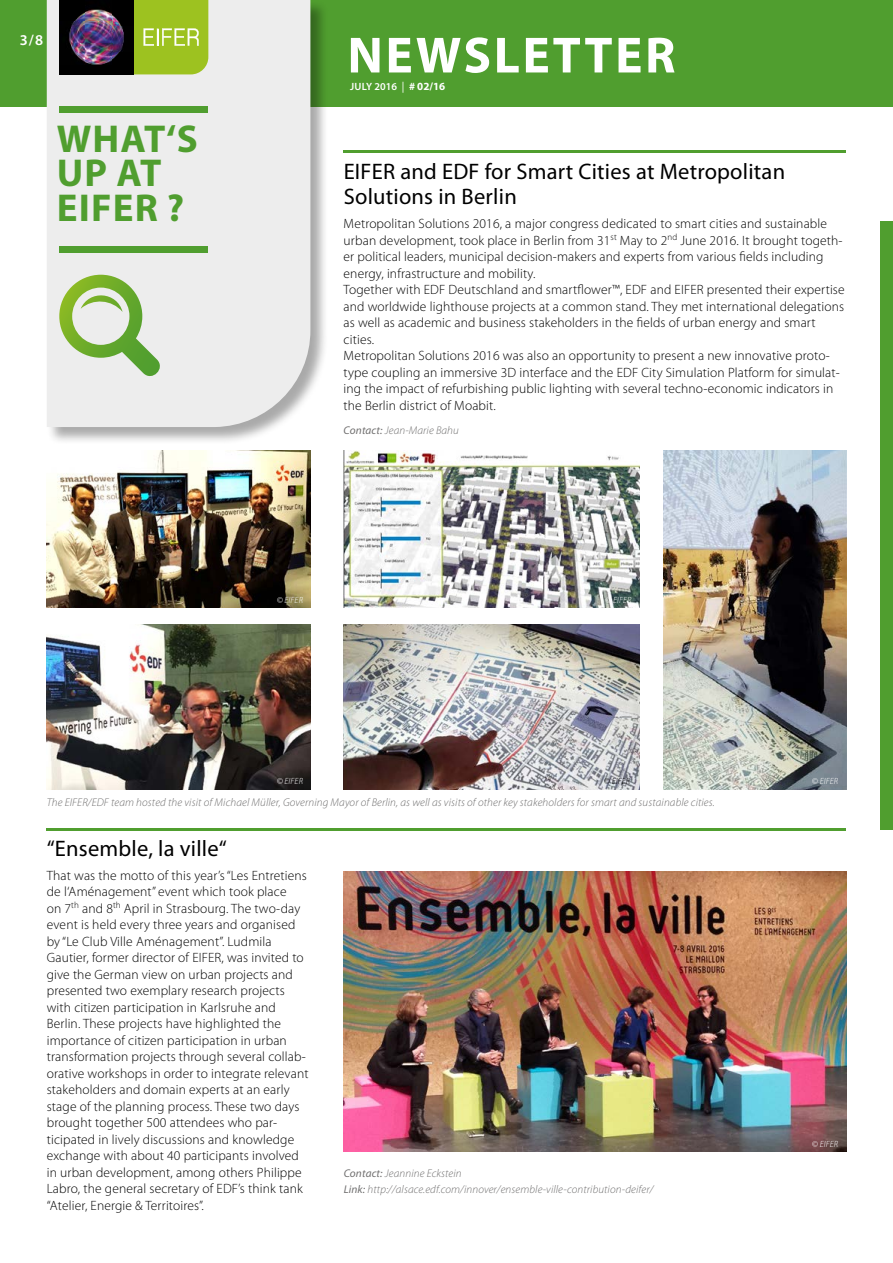
<style>
.page{position:relative;width:893px;height:1263px;background:#fff}
.page>*{position:absolute;margin:0;border:0;box-sizing:border-box;transform-origin:0 0}
.t1{font:700 51.3px "Myriad Pro";letter-spacing:.05em;color:#fff}
.t2{font:700 39px/34.5px "Myriad Pro";letter-spacing:.03em;color:#509e2f}
.t3{font:22.5px/24.8px "Myriad Pro";letter-spacing:.01em;color:#000}
.t4{font:600 15px "Myriad Pro";color:#fff}
.t5{font:300 13.5px/16.5px "Myriad Pro";letter-spacing:.01em;color:#000}
.t6{font:italic 300 11.25px/16.2px "Myriad Pro";letter-spacing:.01em;color:#706f6f}
.t7{font:600 10.5px "Myriad Pro";color:#fff}
.t8{font:italic 300 9px "Myriad Pro";letter-spacing:.01em;color:#fff}
.t9{font:italic 300 9px "Myriad Pro";letter-spacing:.01em;color:#000}
.s1{font-weight:400;font-size:10.95px}
.s2{font-weight:700;font-size:10.95px}
.s3{font-weight:400}
</style>
<div class="page">
<div style="left:0;top:0;width:893px;height:106px;background:#509e2f"></div>
<div style="left:46px;top:0;width:282px;height:445px;background:#000;opacity:.34"></div>
<div style="left:47px;top:0;width:263px;height:427px;background:#ededed"></div>
<div style="left:60px;top:106px;width:148px;height:7px;background:#509e2f"></div>
<div style="left:60px;top:246px;width:148px;height:7px;background:#509e2f"></div>
<svg style="left:59px;top:275px;width:107px;height:107px"></svg>
<div style="left:880px;top:221px;width:13px;height:609px;background:#509e2f"></div>
<hr style="left:344px;top:151px;width:502px;height:2px;background:#509e2f">
<hr style="left:47px;top:829px;width:799px;height:2px;background:#509e2f">
<img style="left:47px;top:451px;width:263px;height:157px">
<img style="left:47px;top:624px;width:263px;height:165px">
<img style="left:344px;top:451px;width:296px;height:157px">
<img style="left:663px;top:451px;width:183px;height:338px">
<img style="left:344px;top:624px;width:296px;height:165px">
<img style="left:344px;top:872px;width:502px;height:280px">
<svg style="left:134px;top:0;width:74px;height:74px"></svg>
<img style="left:60px;top:0;width:74px;height:74px">
<p class="t4" style="left:20px;top:31px;width:25px">3/ 8</p>
<h1 class="t1" style="left:347px;top:22px;width:329px">NEWSLETTER</h1>
<p class="t7" style="left:350px;top:79px;width:97px">JULY 2016 <span class="s1">|</span> <span class="s2"># 02/16</span></p>
<h2 class="t2" style="left:57px;top:120px;width:143px">WHAT‘S<br>UP AT<br>EIFER ?</h2>
<h3 class="t3" style="left:344px;top:159px;width:443px">EIFER and EDF for Smart Cities at Metropolitan<br>Solutions in Berlin</h3>
<p class="t5" style="left:344px;top:215px;width:503px">Metropolitan Solutions 2016, a major congress dedicated to smart cities and sustainable urban development, took place in Berlin from 31<sup>st</sup> May to 2<sup>nd</sup> June 2016. It brought togeth&shy;er political leaders, municipal decision-makers and experts from various fields including energy, infrastructure and mobility.<br>Together with EDF Deutschland and smartflower™, EDF and EIFER presented their expertise and worldwide lighthouse projects at a common stand. They met international delegations as well as academic and business stakeholders in the fields of urban energy and smart cities.<br>Metropolitan Solutions 2016 was also an opportunity to present a new innovative proto&shy;type coupling an immersive 3D interface and the EDF City Simulation Platform for simulat&shy;ing the impact of refurbishing public lighting with several techno-economic indicators in the Berlin district of Moabit.</p>
<p class="t6" style="left:344px;top:422px;width:117px"><span class="s3">Contact:</span> Jean-Marie Bahu</p>
<p class="t8" style="left:277px;top:595px;width:28px">© EIFER</p>
<p class="t8" style="left:605px;top:595px;width:28px">© EIFER</p>
<p class="t8" style="left:277px;top:775px;width:28px">© EIFER</p>
<p class="t9" style="left:604px;top:775px;width:28px">© EIFER</p>
<p class="t6" style="left:47px;top:794px;width:669px">The EIFER/EDF team hosted the visit of Michael Müller, Governing Mayor of Berlin, as well as visits of other key stakeholders for smart and sustainable cities.</p>
<h3 class="t3" style="left:47px;top:835px;width:182px">“Ensemble, la ville“</h3>
<p class="t5" style="left:47px;top:867px;width:263px">That was the motto of this year’s “Les Entretiens de l‘Aménagement” event which took place<br>on 7<sup>th</sup> and 8<sup>th</sup> April in Strasbourg. The two-day event is held every three years and organised by “Le Club Ville Aménagement”. Ludmila Gautier, former director of EIFER, was invited to give the German view on urban projects and presented two exemplary research projects with citizen participation in Karlsruhe and Berlin. These projects have highlighted the importance of citizen participation in urban transformation projects through several collab&shy;orative workshops in order to integrate relevant stakeholders and domain experts at an early stage of the planning process. These two days brought together 500 attendees who par&shy;ticipated in lively discussions and knowledge exchange with about 40 participants involved in urban development, among others Philippe Labro, the general secretary of EDF’s think tank “Atelier, Energie &amp; Territoires”.</p>
<p class="t6" style="left:344px;top:1165px;width:311px"><span class="s3">Contact:</span> Jeannine Eckstein<br><span class="s3">Link:</span> http://alsace.edf.com/innover/ensemble-ville-contribution-deifer/</p>
<p class="t8" style="left:812px;top:775px;width:28px">© EIFER</p>
<p class="t8" style="left:812px;top:1139px;width:28px">© EIFER</p>
</div>
